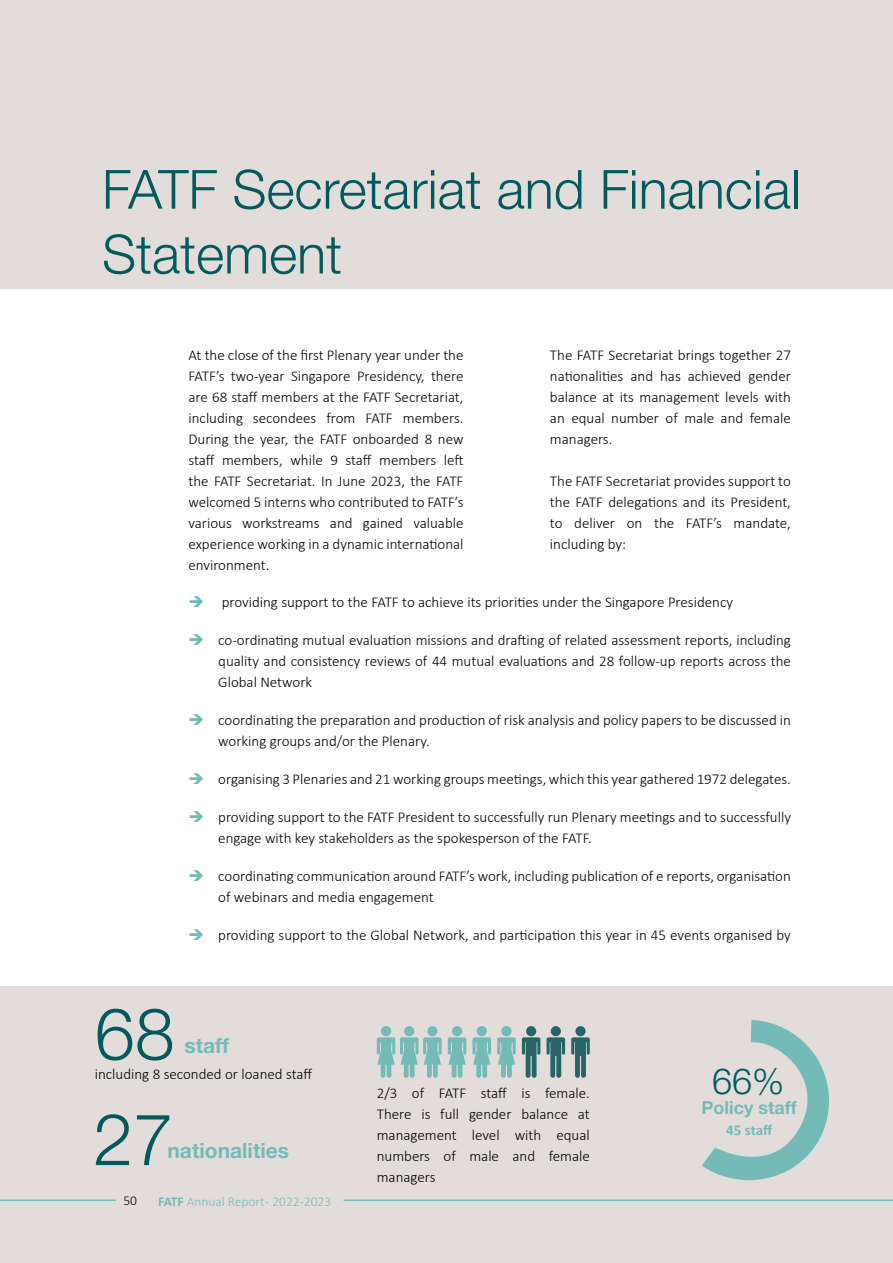
<style>
.page{position:relative;width:893px;height:1263px;background:#fff}
.page>*{position:absolute;margin:0;border:0;box-sizing:border-box;transform-origin:0 0}
.t1{font:300 72px "Helvetica Neue LT Pro";color:#025a5c}
.t2{font:300 54px/64.8px "Helvetica Neue LT Pro";color:#025a5c}
.t3{font:300 36px "Helvetica Neue LT Pro";color:#025a5c}
.t4{font:700 21px "Helvetica Neue LT Pro";color:#74bbb8}
.t5{font:700 18px "Helvetica Neue LT Pro";color:#74bbb8}
.t6{font:300 15px/21px "Calibri";color:#000;text-align:justify}
.t7{font:700 15px "Calibri";letter-spacing:-.01em;color:#74bbb8}
.t8{font:300 13.5px "Calibri";color:#74bbb8}
.t9{font:300 13.5px "Calibri";color:#000}
.s1{font-weight:700}
</style>
<div class="page">
<div style="left:0;top:986px;width:893px;height:277px;background:#e2dddb"></div>
<div style="left:0;top:0;width:893px;height:288px;background:#e2dddb"></div>
<svg style="left:702px;top:1020px;width:127px;height:160px"></svg>
<hr style="left:0;top:1199px;width:116px;height:2px;background:#74bbb8">
<hr style="left:344px;top:1199px;width:549px;height:2px;background:#74bbb8">
<div style="left:404px;top:1026px;width:10px;height:10px;background:#74bbb8;border-radius:50%"></div>
<div style="left:427px;top:1026px;width:10px;height:10px;background:#74bbb8;border-radius:50%"></div>
<div style="left:477px;top:1026px;width:10px;height:10px;background:#74bbb8;border-radius:50%"></div>
<svg style="left:472px;top:1037px;width:19px;height:41px"></svg>
<div style="left:501px;top:1026px;width:11px;height:10px;background:#74bbb8;border-radius:50%"></div>
<svg style="left:497px;top:1037px;width:19px;height:41px"></svg>
<div style="left:452px;top:1026px;width:10px;height:10px;background:#74bbb8;border-radius:50%"></div>
<svg style="left:448px;top:1037px;width:18px;height:41px"></svg>
<div style="left:526px;top:1026px;width:10px;height:10px;background:#276467;border-radius:50%"></div>
<svg style="left:522px;top:1037px;width:18px;height:41px"></svg>
<div style="left:551px;top:1026px;width:10px;height:10px;background:#276467;border-radius:50%"></div>
<svg style="left:547px;top:1037px;width:18px;height:41px"></svg>
<div style="left:575px;top:1026px;width:11px;height:10px;background:#276467;border-radius:50%"></div>
<svg style="left:571px;top:1037px;width:19px;height:41px"></svg>
<div style="left:381px;top:1026px;width:10px;height:10px;background:#74bbb8;border-radius:50%"></div>
<svg style="left:377px;top:1037px;width:65px;height:41px"></svg>
<h2 class="t2" style="left:102px;top:156px;width:700px">FATF Secretariat and Financial<br>Statement</h2>
<p class="t6" style="left:189px;top:344px;width:276px">At the close of the first Plenary year under the FATF’s two-year Singapore Presidency, there are 68 staff members at the FATF Secretariat, including secondees from FATF members.<br>During the year, the FATF onboarded 8 new staff members, while 9 staff members left the FATF Secretariat. In June 2023, the FATF welcomed 5 interns who contributed to FATF’s various workstreams and gained valuable experience working in a dynamic international environment.</p>
<p class="t6" style="left:222px;top:591px;width:513px">providing support to the FATF to achieve its priorities under the Singapore Presidency</p>
<p class="t6" style="left:218px;top:629px;width:574px">co-ordinating mutual evaluation missions and drafting of related assessment reports, including quality and consistency reviews of 44 mutual evaluations and 28 follow-up reports across the Global Network</p>
<p class="t6" style="left:218px;top:709px;width:574px">coordinating the preparation and production of risk analysis and policy papers to be discussed in working groups and/or the Plenary.</p>
<p class="t6" style="left:218px;top:768px;width:574px">organising 3 Plenaries and 21 working groups meetings, which this year gathered 1972 delegates.</p>
<p class="t6" style="left:218px;top:806px;width:574px">providing support to the FATF President to successfully run Plenary meetings and to successfully engage with key stakeholders as the spokesperson of the FATF.</p>
<p class="t6" style="left:218px;top:865px;width:574px">coordinating communication around FATF’s work, including publication of e reports, organisation of webinars and media engagement</p>
<p class="t6" style="left:218px;top:924px;width:574px">providing support to the Global Network, and participation this year in 45 events organised by</p>
<p class="t6" style="left:550px;top:344px;width:242px">The FATF Secretariat brings together 27 nationalities and has achieved gender balance at its management levels with an equal number of male and female managers.</p>
<p class="t6" style="left:550px;top:470px;width:242px">The FATF Secretariat provides support to the FATF delegations and its President, to deliver on the FATF’s mandate, including by:</p>
<h1 class="t1" style="left:95px;top:990px;width:82px">68</h1>
<h3 class="t4" style="left:185px;top:1032px;width:46px">staff</h3>
<p class="t6" style="left:95px;top:1064px;width:219px">including 8 seconded or loaned staff</p>
<h1 class="t1" style="left:93px;top:1095px;width:82px">27</h1>
<h3 class="t4" style="left:168px;top:1138px;width:123px">nationalities</h3>
<p class="t9" style="left:123px;top:1192px;width:15px">50</p>
<p class="t8" style="left:158px;top:1193px;width:174px"><span class="s1">FATF</span> Annual Report - 2022-2023</p>
<p class="t6" style="left:377px;top:1082px;width:215px">2/3 of FATF staff is female.<br>There is full gender balance at management level with equal numbers of male and female managers</p>
<h3 class="t3" style="left:712px;top:1059px;width:74px">66%</h3>
<p class="t5" style="left:701px;top:1096px;width:97px">Policy staff</p>
<p class="t7" style="left:726px;top:1119px;width:47px">45 staff</p>
</div>
